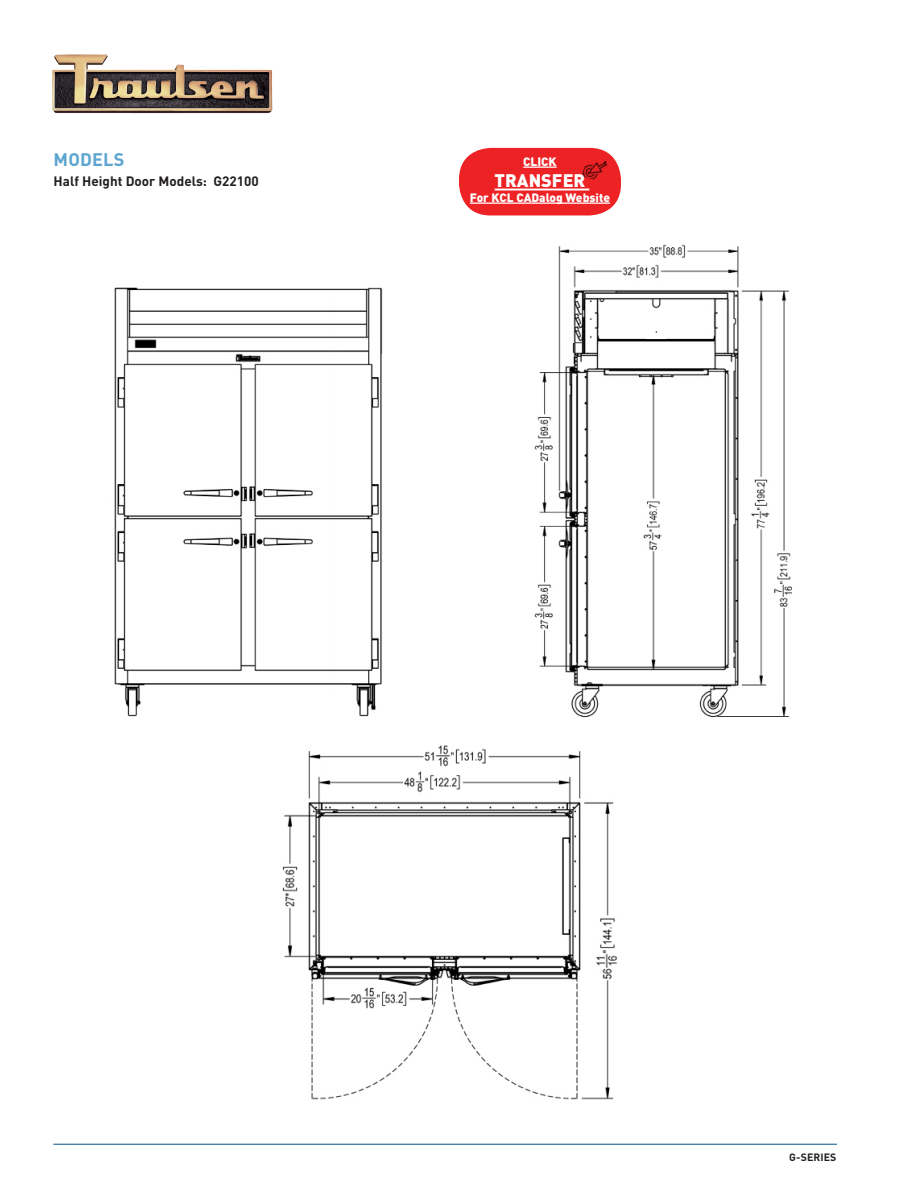
<style>
.page{position:relative;width:918px;height:1188px;background:#fff}
.page>*{position:absolute;margin:0;border:0;box-sizing:border-box;transform-origin:0 0}
.t1{font:900 18px "DIN";color:#fff}
.t2{font:700 18px "DIN";letter-spacing:.01em;color:#5ca5cf}
.t3{font:700 13.5px "DIN";color:#231f20}
.t4{font:900 12px "DIN";color:#fff}
.t5{font:700 10.5px "DIN";letter-spacing:.01em;color:#231f20}
</style>
<div class="page">
<hr style="left:53px;top:1144px;width:784px;height:1px;background:#005587">
<img style="left:52px;top:54px;width:221px;height:60px">
<img style="left:114px;top:287px;width:269px;height:430px">
<img style="left:282px;top:745px;width:335px;height:355px">
<img style="left:534px;top:244px;width:259px;height:474px">
<div style="left:459px;top:148px;width:162px;height:67px;background:#ed2225;border-radius:32px"></div>
<hr style="left:523px;top:166px;width:34px;height:2px;background:#fff">
<hr style="left:495px;top:189px;width:94px;height:2px;background:#fff">
<hr style="left:470px;top:202px;width:140px;height:2px;background:#fff">
<img style="left:582px;top:161px;width:25px;height:19px">
<p class="t2" style="left:54px;top:148px;width:72px">MODELS</p>
<p class="t3" style="left:54px;top:172px;width:207px">Half Height Door Models: G22100</p>
<p class="t4" style="left:523px;top:153px;width:35px">CLICK</p>
<p class="t1" style="left:495px;top:169px;width:92px">TRANSFER</p>
<p class="t4" style="left:470px;top:189px;width:142px">For KCL CADalog Website</p>
<p class="t5" style="left:789px;top:1150px;width:49px">G-SERIES</p>
</div>
